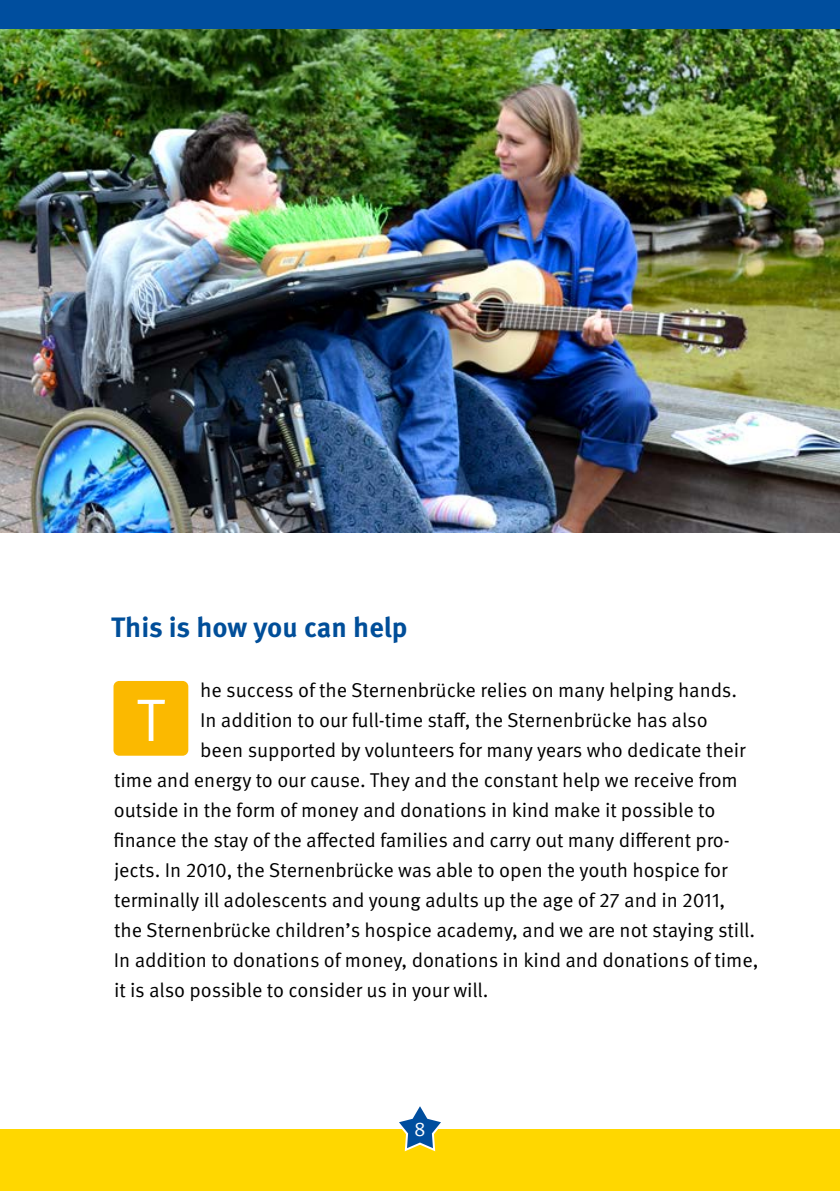
<style>
.page{position:relative;width:840px;height:1191px;background:#fff}
.page>*{position:absolute;margin:0;border:0;box-sizing:border-box;transform-origin:0 0}
.t1{font:60px "Meta Pro Norm";color:#fff}
.t2{font:700 28px "Meta Pro";color:#004e99}
.t3{font:20px "Meta Pro Norm";letter-spacing:-.005em;color:#000}
.t4{font:20px "Meta Pro Norm";color:#fff}
</style>
<div class="page">
<div style="left:113px;top:681px;width:75px;height:74px;background:#fbb900;border-radius:6px"></div>
<img style="left:0;top:28px;width:839px;height:504px">
<div style="left:0;top:1129px;width:839px;height:62px;background:#ffd700"></div>
<svg style="left:399px;top:1106px;width:42px;height:46px"></svg>
<div style="left:0;top:0;width:839px;height:28px;background:#004e9e"></div>
<h2 class="t2" style="left:111px;top:605px;width:298px">This is how you can help</h2>
<p class="t3" style="left:200px;top:675px;width:535px">he success of the Sternenbrücke relies on many helping hands.</p>
<p class="t3" style="left:200px;top:705px;width:509px">In addition to our full-time staff, the Sternenbrücke has also</p>
<p class="t3" style="left:200px;top:735px;width:546px">been supported by volunteers for many years who dedicate their</p>
<p class="t3" style="left:114px;top:765px;width:625px">time and energy to our cause. They and the constant help we receive from</p>
<p class="t3" style="left:114px;top:795px;width:602px">outside in the form of money and donations in kind make it possible to</p>
<p class="t3" style="left:113px;top:825px;width:617px">finance the stay of the affected families and carry out many different pro-</p>
<p class="t3" style="left:114px;top:855px;width:614px">jects. In 2010, the Sternenbrücke was able to open the youth hospice for</p>
<p class="t3" style="left:114px;top:885px;width:612px">terminally ill adolescents and young adults up the age of 27 and in 2011,</p>
<p class="t3" style="left:114px;top:915px;width:639px">the Sternenbrücke children’s hospice academy, and we are not staying still.</p>
<p class="t3" style="left:114px;top:945px;width:645px">In addition to donations of money, donations in kind and donations of time,</p>
<p class="t3" style="left:114px;top:975px;width:373px">it is also possible to consider us in your will.</p>
<h1 class="t1" style="left:136px;top:675px;width:29px">T</h1>
<p class="t4" style="left:414px;top:1114px;width:13px">8</p>
</div>
